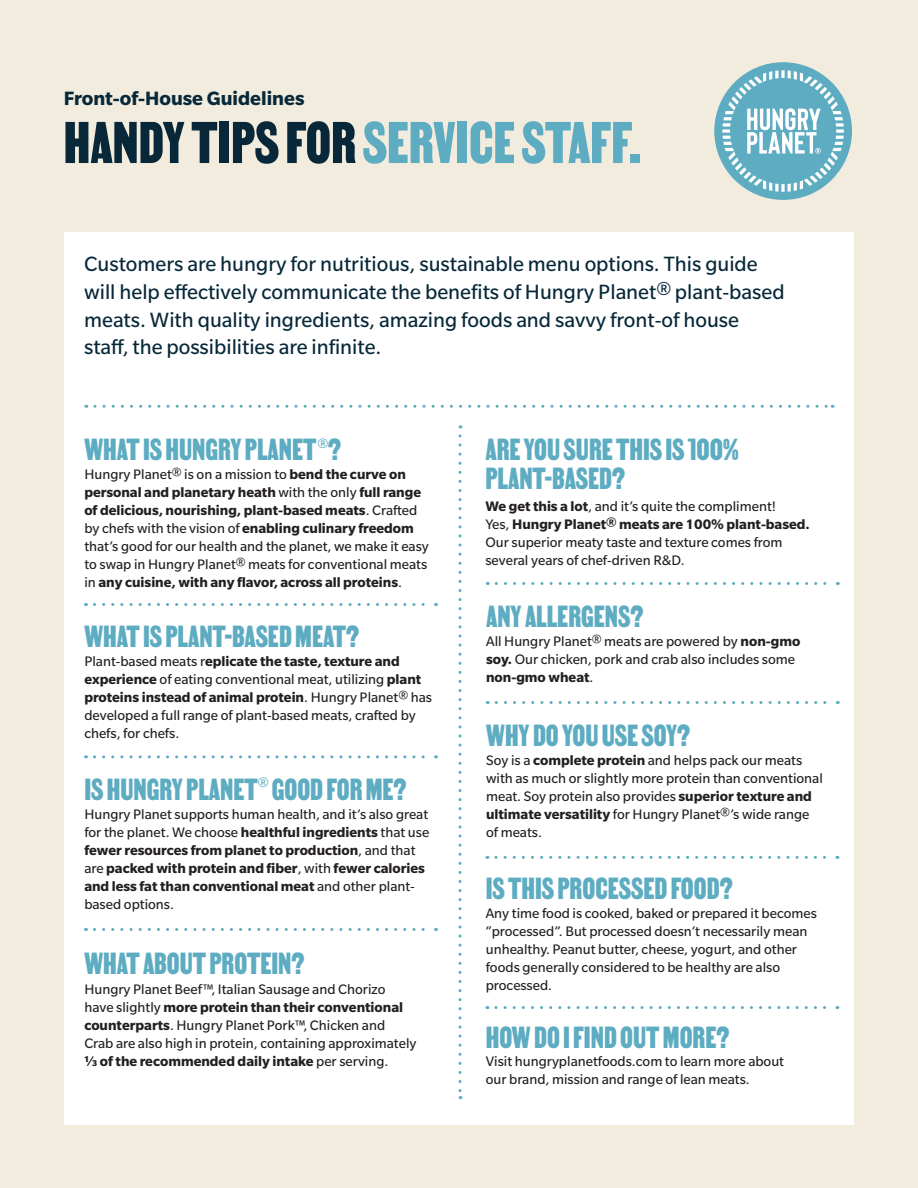
<style>
.page{position:relative;width:918px;height:1188px;background:#f1ecde}
.page>*{position:absolute;margin:0;border:0;box-sizing:border-box;transform-origin:0 0}
.t1{font:70.8px "MARTIN";color:#5eacc2}
.t2{font:36px/28.2px "MARTIN";color:#5eacc2}
.t3{font:22.5px/27.6px "Slate Pro";color:#082839}
.t4{font:700 21px "Slate Pro";color:#082839}
.t5{font:15px/18px "Slate Pro";color:#231f20}
.t6{font:700 15px/18px "Slate Pro";color:#231f20}
.s1{color:#082839}
.s2{font-weight:700}
.s3{font-weight:400}
</style>
<div class="page">
<div style="left:714px;top:62px;width:138px;height:138px;background:#5eacc2;border-radius:50%"></div>
<svg style="left:722px;top:70px;width:122px;height:122px"></svg>
<div style="left:64px;top:232px;width:789px;height:892px;background:#fff"></div>
<svg style="left:95px;top:405px;width:738px;height:3px;background:#d7eaef"></svg>
<svg style="left:459px;top:436px;width:3px;height:663px;background:#d9ebf0"></svg>
<svg style="left:94px;top:603px;width:343px;height:3px"></svg>
<svg style="left:496px;top:582px;width:342px;height:3px"></svg>
<svg style="left:496px;top:701px;width:342px;height:3px"></svg>
<svg style="left:94px;top:755px;width:343px;height:3px"></svg>
<svg style="left:496px;top:856px;width:342px;height:3px"></svg>
<svg style="left:496px;top:1006px;width:342px;height:3px"></svg>
<svg style="left:94px;top:928px;width:343px;height:3px"></svg>
<p class="t4" style="left:64px;top:86px;width:242px">Front-of-House Guidelines</p>
<p class="t1" style="left:64px;top:101px;width:579px"><span class="s1">HANDY TIPS FOR</span> SERVICE STAFF.</p>
<p class="t3" style="left:84px;top:250px;width:702px">Customers are hungry for nutritious, sustainable menu options. This guide will help effectively communicate the benefits of Hungry Planet® plant-based meats. With quality ingredients, amazing foods and savvy front-of house staff, the possibilities are infinite.</p>
<p class="t2" style="left:84px;top:435px;width:258px">WHAT IS HUNGRY PLANET<sup>®</sup>?</p>
<p class="t2" style="left:485px;top:435px;width:255px">ARE YOU SURE THIS IS 100%<br>PLANT-BASED?</p>
<p class="t5" style="left:84px;top:465px;width:346px">Hungry Planet® is on a mission to <span class="s2">bend the curve on personal and planetary heath</span> with the only <span class="s2">full range of delicious, nourishing, plant-based meats</span>. Crafted by chefs with the vision of <span class="s2">enabling culinary freedom </span>that’s good for our health and the planet, we make it easy to swap in Hungry Planet® meats for conventional meats in <span class="s2">any cuisine, with any flavor, across all proteins</span>.</p>
<p class="t5" style="left:485px;top:498px;width:326px"><span class="s2">We get this a lot</span>, and it’s quite the compliment!<br>Yes, <span class="s2">Hungry Planet® meats are 100% plant-based.<br></span>Our superior meaty taste and texture comes from several years of chef-driven R&amp;D.</p>
<p class="t2" style="left:84px;top:622px;width:276px">WHAT IS PLANT-BASED MEAT?</p>
<p class="t5" style="left:84px;top:652px;width:349px">Plant-based meats r<span class="s2">eplicate the taste, texture and experience</span> of eating conventional meat, utilizing <span class="s2">plant proteins instead of animal protein</span>. Hungry Planet® has developed a full range of plant-based meats, crafted by chefs, for chefs.</p>
<p class="t2" style="left:84px;top:775px;width:324px">IS HUNGRY PLANET<sup>®</sup> GOOD FOR ME?</p>
<p class="t6" style="left:84px;top:805px;width:346px"><span class="s3">Hungry Planet supports human health, and it’s also great for the planet. We choose</span> healthful ingredients <span class="s3">that use </span>fewer resources from planet to production<span class="s3">, and that are</span> packed with protein and fiber<span class="s3">, with</span> fewer calories and less fat than conventional meat <span class="s3">and other plant&shy;based options.</span></p>
<p class="t2" style="left:84px;top:949px;width:222px">WHAT ABOUT PROTEIN?</p>
<p class="t5" style="left:84px;top:980px;width:334px">Hungry Planet Beef™, Italian Sausage and Chorizo have slightly <span class="s2">more protein than their conventional counterparts</span>. Hungry Planet Pork™, Chicken and Crab are also high in protein, containing approximately <span class="s2">⅓ of the recommended daily intake</span> per serving.</p>
<p class="t2" style="left:486px;top:602px;width:159px">ANY ALLERGENS?</p>
<p class="t5" style="left:486px;top:632px;width:316px">All Hungry Planet® meats are powered by <span class="s2">non-gmo soy.</span> Our chicken, pork and crab also includes some <span class="s2">non-gmo wheat</span>.</p>
<p class="t2" style="left:486px;top:721px;width:205px">WHY DO YOU USE SOY?</p>
<p class="t5" style="left:486px;top:751px;width:338px">Soy is a <span class="s2">complete protein</span> and helps pack our meats with as much or slightly more protein than conventional meat. Soy protein also provides <span class="s2">superior texture and ultimate versatility</span> for Hungry Planet®’s wide range of meats.</p>
<p class="t2" style="left:486px;top:874px;width:248px">IS THIS PROCESSED FOOD?</p>
<p class="t5" style="left:486px;top:904px;width:333px">Any time food is cooked, baked or prepared it becomes “processed”. But processed doesn’t necessarily mean unhealthy. Peanut butter, cheese, yogurt, and other foods generally considered to be healthy are also processed.</p>
<p class="t2" style="left:486px;top:1022px;width:245px">HOW DO I FIND OUT MORE?</p>
<p class="t5" style="left:486px;top:1052px;width:300px">Visit hungryplanetfoods.com to learn more about our brand, mission and range of lean meats.</p>
</div>
